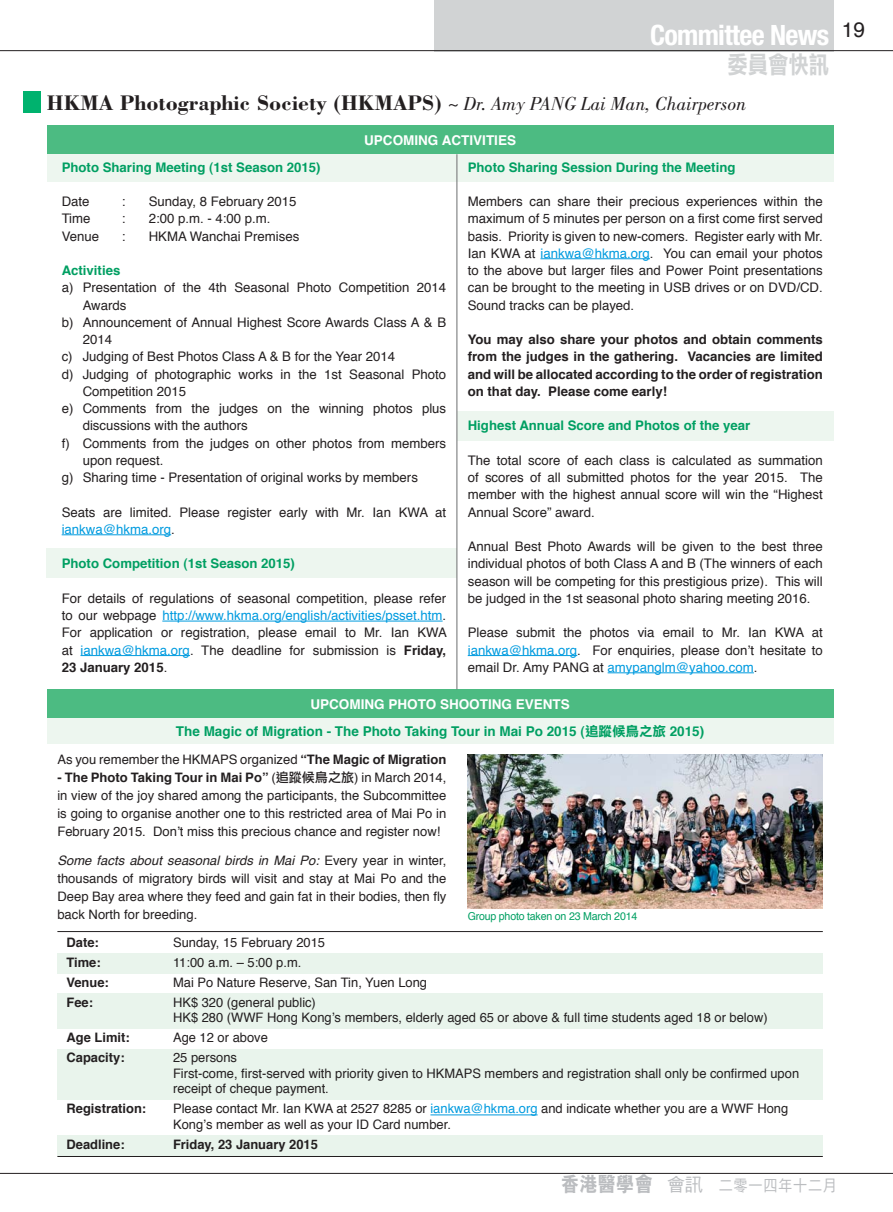
<style>
.page{position:relative;width:893px;height:1212px;background:#fff}
.page>*{position:absolute;margin:0;border:0;box-sizing:border-box;transform-origin:0 0}
.t1{font:700 condensed 28.05px "Helvetica Neue";letter-spacing:-.025em;color:#fff}
.t2{font:24px "DF Li Hei Bd HK BF";color:#d1d3d4;scale:.85 1}
.t3{font:700 21.75px "Bodoni";color:#231f20}
.t4{font:21px "Helvetica";color:#231f20}
.t5{font:15.75px "DF Hei Md HK BF";letter-spacing:.05em;color:#bbbdc0;scale:.9 1}
.t6{font:700 13.5px "Helvetica";color:#009f62}
.t7{font:700 13.5px "Helvetica";color:#fff}
.t8{font:13.2px/17.2px "Helvetica";color:#231f20;text-align:justify}
.t9{font:700 13.2px/17.2px "Helvetica";color:#231f20;text-align:justify}
.t10{font:700 13.2px "Helvetica";color:#009f62}
.t11{font:13.05px/18px "Helvetica";color:#231f20}
.t12{font:700 13.05px "Helvetica";color:#231f20}
.t13{font:10.95px "Helvetica";letter-spacing:-.02em;color:#009f62}
.s1{font-weight:400;font-style:italic;font-size:19.5px}
.s2{color:#009bdf}
.s3{font-weight:700}
.s4{font-family:"DF Li Hei Bd HK BF";font-weight:400}
.s5{font-family:"DF Li Hei Md HK BF"}
.s6{font-style:italic}
.s7{font-family:"DF Hei XB HK BF";font-size:19.5px}
.s8{font-size:18px}
.s9{font-size:15px}
</style>
<div class="page">
<div style="left:47px;top:717px;width:786px;height:27px;background:#edf6ef"></div>
<div style="left:47px;top:152px;width:786px;height:30px;background:#edf6ef"></div>
<div style="left:457px;top:411px;width:376px;height:29px;background:#edf6ef"></div>
<div style="left:47px;top:548px;width:410px;height:30px;background:#edf6ef"></div>
<div style="left:57px;top:953px;width:766px;height:20px;background:#e9f4ec"></div>
<div style="left:57px;top:1136px;width:766px;height:20px;background:#e9f4ec"></div>
<div style="left:57px;top:993px;width:766px;height:36px;background:#e9f4ec"></div>
<div style="left:57px;top:1049px;width:766px;height:51px;background:#e9f4ec"></div>
<div style="left:47px;top:689px;width:786px;height:29px;background:#4cbb82"></div>
<div style="left:23px;top:92px;width:17px;height:21px;background:#00b26e"></div>
<hr style="left:62px;top:534px;width:109px;height:1px;background:#009bdf">
<hr style="left:162px;top:621px;width:281px;height:1px;background:#009bdf">
<hr style="left:80px;top:655px;width:110px;height:1px;background:#009bdf">
<hr style="left:430px;top:1114px;width:108px;height:1px;background:#009bdf">
<hr style="left:540px;top:258px;width:110px;height:1px;background:#009bdf">
<hr style="left:468px;top:655px;width:109px;height:1px;background:#009bdf">
<hr style="left:608px;top:672px;width:146px;height:1px;background:#009bdf">
<img style="left:468px;top:754px;width:355px;height:155px">
<div style="left:434px;top:0;width:399px;height:51px;background:#d1d3d4"></div>
<hr style="left:0;top:50px;width:893px;height:1px;background:#231f20">
<hr style="left:0;top:1173px;width:893px;height:1px;background:#231f20">
<div style="left:47px;top:125px;width:786px;height:29px;background:#4cbb82"></div>
<hr style="left:57px;top:931px;width:766px;height:1px;background:#231f20">
<hr style="left:57px;top:1156px;width:766px;height:1px;background:#231f20">
<hr style="left:457px;top:154px;width:1px;height:535px;background:#6d6e70">
<h1 class="t1" style="left:650px;top:25px;width:181px">Committee News</h1>
<h2 class="t2" style="left:727px;top:52px;width:122px">委員會快訊</h2>
<h3 class="t3" style="left:47px;top:95px;width:701px">HKMA Photographic Society (HKMAPS) <span class="s1">~ Dr. Amy PANG Lai Man, Chairperson</span></h3>
<p class="t7" style="left:364px;top:134px;width:153px">UPCOMING ACTIVITIES</p>
<p class="t10" style="left:62px;top:161px;width:260px">Photo Sharing Meeting (1st Season 2015)</p>
<p class="t8" style="left:62px;top:194px;width:29px">Date</p>
<p class="t8" style="left:122px;top:194px;width:5px">:</p>
<p class="t8" style="left:149px;top:194px;width:149px">Sunday, 8 February 2015</p>
<p class="t8" style="left:62px;top:211px;width:30px">Time</p>
<p class="t8" style="left:122px;top:211px;width:5px">:</p>
<p class="t8" style="left:149px;top:211px;width:123px">2:00 p.m. - 4:00 p.m.</p>
<p class="t8" style="left:62px;top:228px;width:39px">Venue</p>
<p class="t8" style="left:122px;top:228px;width:5px">:</p>
<p class="t8" style="left:149px;top:228px;width:152px">HKMA Wanchai Premises</p>
<p class="t10" style="left:62px;top:265px;width:60px">Activities</p>
<p class="t8" style="left:62px;top:280px;width:386px">a) Presentation of the 4th Seasonal Photo Competition 2014</p>
<p class="t8" style="left:83px;top:297px;width:45px">Awards</p>
<p class="t8" style="left:62px;top:315px;width:386px">b) Announcement of Annual Highest Score Awards Class A &amp; B</p>
<p class="t8" style="left:83px;top:332px;width:31px">2014</p>
<p class="t8" style="left:62px;top:349px;width:335px">c) Judging of Best Photos Class A &amp; B for the Year 2014</p>
<p class="t8" style="left:62px;top:366px;width:386px">d) Judging of photographic works in the 1st Seasonal Photo</p>
<p class="t8" style="left:83px;top:384px;width:105px">Competition 2015</p>
<p class="t8" style="left:62px;top:401px;width:386px">e) Comments from the judges on the winning photos plus</p>
<p class="t8" style="left:83px;top:418px;width:167px">discussions with the authors</p>
<p class="t8" style="left:62px;top:435px;width:386px">f) Comments from the judges on other photos from members</p>
<p class="t8" style="left:83px;top:453px;width:82px">upon request.</p>
<p class="t8" style="left:62px;top:470px;width:358px">g) Sharing time - Presentation of original works by members</p>
<p class="t8" style="left:62px;top:504px;width:386px">Seats are limited. Please register early with Mr. Ian KWA at <span class="s2">iankwa@hkma.org</span>.</p>
<p class="t10" style="left:62px;top:558px;width:235px">Photo Competition (1st Season 2015)</p>
<p class="t8" style="left:62px;top:591px;width:387px">For details of regulations of seasonal competition, please refer to our webpage <span class="s2">http://www.hkma.org/english/activities/psset.htm</span>.<br>For application or registration, please email to Mr. Ian KWA at <span class="s2">iankwa@hkma.org</span>. The deadline for submission is <span class="s3">Friday, 23 January 2015</span>.</p>
<p class="t10" style="left:468px;top:161px;width:269px">Photo Sharing Session During the Meeting</p>
<p class="t8" style="left:468px;top:194px;width:357px">Members can share their precious experiences within the maximum of 5 minutes per person on a first come first served basis. Priority is given to new-comers. Register early with Mr.<br>Ian KWA at <span class="s2">iankwa@hkma.org</span>. You can email your photos to the above but larger files and Power Point presentations can be brought to the meeting in USB drives or on DVD/CD.<br>Sound tracks can be played.</p>
<p class="t9" style="left:468px;top:332px;width:357px">You may also share your photos and obtain comments from the judges in the gathering. Vacancies are limited and will be allocated according to the order of registration on that day. Please come early!</p>
<p class="t10" style="left:468px;top:420px;width:284px">Highest Annual Score and Photos of the year</p>
<p class="t8" style="left:468px;top:453px;width:357px">The total score of each class is calculated as summation of scores of all submitted photos for the year 2015. The member with the highest annual score will win the “Highest Annual Score” award.</p>
<p class="t8" style="left:468px;top:539px;width:357px">Annual Best Photo Awards will be given to the best three individual photos of both Class A and B (The winners of each season will be competing for this prestigious prize). This will be judged in the 1st seasonal photo sharing meeting 2016.</p>
<p class="t8" style="left:468px;top:625px;width:357px">Please submit the photos via email to Mr. Ian KWA at <span class="s2">iankwa@hkma.org</span>. For enquiries, please don’t hesitate to email Dr. Amy PANG at <span class="s2">amypanglm@yahoo.com</span>.</p>
<h3 class="t4" style="left:842px;top:21px;width:25px">19</h3>
<p class="t7" style="left:310px;top:698px;width:261px">UPCOMING PHOTO SHOOTING EVENTS</p>
<p class="t6" style="left:176px;top:725px;width:530px">The Magic of Migration - The Photo Taking Tour in Mai Po 2015 (<span class="s4">追蹤候鳥之旅</span> 2015)</p>
<p class="t11" style="left:57px;top:752px;width:391px">As you remember the HKMAPS organized <span class="s3">“The Magic of Migration</span></p>
<p class="t11" style="left:57px;top:770px;width:391px;text-align:justify"><span class="s3">- The Photo Taking Tour in Mai Po”</span> (<span class="s5">追蹤候鳥之旅</span>) in March 2014, in view of the joy shared among the participants, the Subcommittee is going to organise another one to this restricted area of Mai Po in February 2015. Don’t miss this precious chance and register now!</p>
<p class="t11" style="left:57px;top:852px;width:391px;text-align:justify"><span class="s6">Some facts about seasonal birds in Mai Po:</span> Every year in winter, thousands of migratory birds will visit and stay at Mai Po and the Deep Bay area where they feed and gain fat in their bodies, then fly back North for breeding.</p>
<p class="t12" style="left:67px;top:937px;width:34px">Date:</p>
<p class="t11" style="left:173px;top:934px;width:154px">Sunday, 15 February 2015</p>
<p class="t12" style="left:67px;top:957px;width:36px">Time:</p>
<p class="t11" style="left:173px;top:954px;width:130px">11:00 a.m. – 5:00 p.m.</p>
<p class="t12" style="left:67px;top:977px;width:44px">Venue:</p>
<p class="t11" style="left:173px;top:974px;width:256px">Mai Po Nature Reserve, San Tin, Yuen Long</p>
<p class="t12" style="left:67px;top:996px;width:28px">Fee:</p>
<p class="t11" style="left:173px;top:995px;width:596px;line-height:15.6px">HK$ 320 (general public)<br>HK$ 280 (WWF Hong Kong’s members, elderly aged 65 or above &amp; full time students aged 18 or below)</p>
<p class="t12" style="left:67px;top:1032px;width:65px">Age Limit:</p>
<p class="t11" style="left:173px;top:1030px;width:96px">Age 12 or above</p>
<p class="t12" style="left:67px;top:1052px;width:60px">Capacity:</p>
<p class="t11" style="left:173px;top:1051px;width:628px;line-height:15.6px">25 persons<br>First-come, first-served with priority given to HKMAPS members and registration shall only be confirmed upon receipt of cheque payment.</p>
<p class="t12" style="left:67px;top:1103px;width:81px">Registration:</p>
<p class="t11" style="left:173px;top:1102px;width:617px;line-height:15.6px">Please contact Mr. Ian KWA at 2527 8285 or <span class="s2">iankwa@hkma.org</span> and indicate whether you are a WWF Hong<br>Kong’s member as well as your ID Card number.</p>
<p class="t12" style="left:67px;top:1139px;width:60px">Deadline:</p>
<p class="t12" style="left:173px;top:1139px;width:146px">Friday, 23 January 2015</p>
<p class="t13" style="left:468px;top:912px;width:171px">Group photo taken on 23 March 2014</p>
<p class="t5" style="left:561px;top:1178px;width:308px"><span class="s7">香港醫學會</span> <span class="s8">會訊</span><span class="s9">　</span> 二零一四年十二月</p>
</div>
